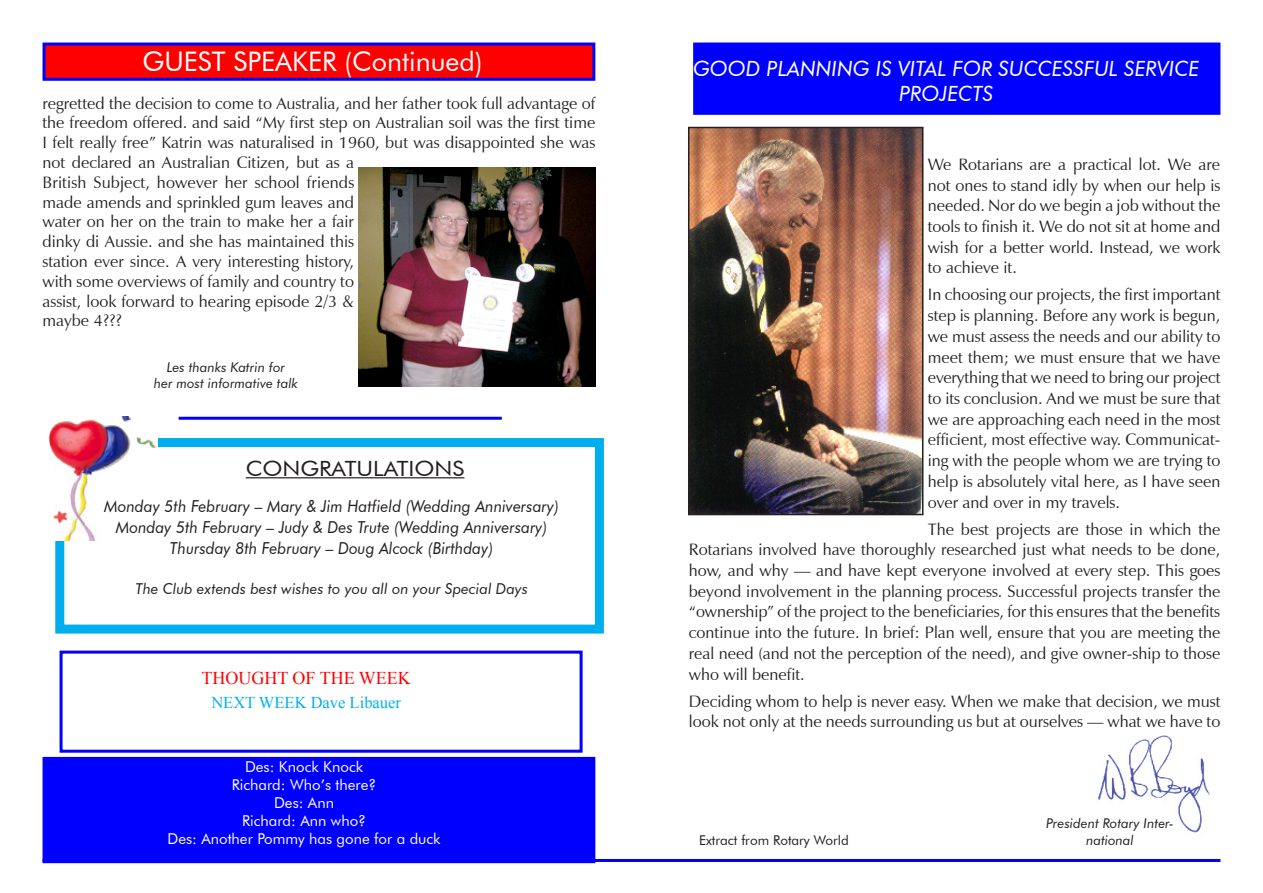
<style>
.page{position:relative;width:1263px;height:893px;background:#fff}
.page>*{position:absolute;margin:0;border:0;box-sizing:border-box;transform-origin:0 0}
.t1{font:27px "Futura BT";color:#fff}
.t2{font:italic 21px/25.2px "Futura BT";color:#fff;text-align:center}
.t3{font:21px "Futura BT";color:#231f20;scale:1.1 1}
.t4{font:18px "Times New Roman";color:#f00}
.t5{font:16.5px/20.7px "Zapf Humanist 601 BT";color:#231f20;text-align:justify}
.t6{font:italic 16.5px/21px "Futura BT";color:#231f20;text-align:center;scale:.95 1}
.t7{font:16.5px "Times New Roman";color:#00aeef}
.t8{font:15px/18px "Futura BT";color:#fff;text-align:center}
.t9{font:italic 15px "Futura BT";color:#231f20}
.t10{font:italic 13.5px/16.2px "Futura BT";color:#231f20;text-align:center}
.t11{font:13.5px "Futura BT";color:#231f20}
</style>
<div class="page">
<hr style="left:43px;top:859px;width:1177px;height:3px;background:#00f">
<div style="left:44px;top:44px;width:550px;height:35px;background:#f00"></div>
<div style="left:43px;top:43px;width:552px;height:38px;border:3px solid #00f"></div>
<div style="left:60px;top:651px;width:523px;height:102px;border:3px solid #00f"></div>
<div style="left:44px;top:758px;width:550px;height:104px;background:#00f"></div>
<div style="left:43px;top:757px;width:552px;height:106px;border:3px solid #00f"></div>
<div style="left:55px;top:438px;width:549px;height:196px;border:9px solid #00aeef"></div>
<img style="left:48px;top:417px;width:109px;height:123px">
<hr style="left:246px;top:477px;width:218px;height:1px;background:#231f20">
<img style="left:358px;top:167px;width:237px;height:220px">
<hr style="left:179px;top:417px;width:323px;height:3px;background:#00f">
<img style="left:1097px;top:735px;width:113px;height:98px">
<div style="left:695px;top:44px;width:524px;height:69px;background:#00f"></div>
<div style="left:693px;top:43px;width:527px;height:72px;border:3px solid #00f"></div>
<img style="left:691px;top:130px;width:229px;height:382px">
<div style="left:688px;top:127px;width:235px;height:388px;border:2px solid #231f20"></div>
<h1 class="t1" style="left:142px;top:45px;width:342px">GUEST SPEAKER (Continued)</h1>
<p class="t5" style="left:43px;top:93px;width:554px;line-height:19.8px;text-align:left">regretted the decision to come to Australia, and her father took full advantage of the freedom offered. and said “My first step on Australian soil was the first time I felt really free” Katrin was naturalised in 1960, but was disappointed she was not declared an Australian Citizen, but as a<br>British Subject, however her school friends<br>made amends and sprinkled gum leaves and<br>water on her on the train to make her a fair<br>dinky di Aussie. and she has maintained this<br>station ever since. A very interesting history,<br>with some overviews of family and country to<br>assist, look forward to hearing episode 2/3 &amp;<br>maybe 4???</p>
<p class="t10" style="left:154px;top:359px;width:146px">Les thanks Katrin for<br>her most informative talk</p>
<p class="t3" style="left:246px;top:455px;width:200px">CONGRATULATIONS</p>
<p class="t6" style="left:104px;top:495px;width:480px">Monday 5th February – Mary &amp; Jim Hatfield (Wedding Anniversary)<br>Monday 5th February – Judy &amp; Des Trute (Wedding Anniversary)<br>Thursday 8th February – Doug Alcock (Birthday)</p>
<p class="t9" style="left:135px;top:579px;width:394px">The Club extends best wishes to you all on your Special Days</p>
<p class="t4" style="left:201px;top:666px;width:211px">THOUGHT OF THE WEEK</p>
<p class="t7" style="left:211px;top:692px;width:191px">NEXT WEEK Dave Libauer</p>
<p class="t8" style="left:168px;top:757px;width:275px">Des: Knock Knock<br>Richard: Who’s there?<br>Des: Ann<br>Richard: Ann who?<br>Des: Another Pommy has gone for a duck</p>
<p class="t2" style="left:693px;top:56px;width:508px">GOOD PLANNING IS VITAL FOR SUCCESSFUL SERVICE<br>PROJECTS</p>
<p class="t5" style="left:928px;top:154px;width:294px">We Rotarians are a practical lot. We are not ones to stand idly by when our help is needed. Nor do we begin a job without the tools to finish it. We do not sit at home and wish for a better world. Instead, we work to achieve it.</p>
<p class="t5" style="left:928px;top:284px;width:294px">In choosing our projects, the first important step is planning. Before any work is begun, we must assess the needs and our ability to meet them; we must ensure that we have everything that we need to bring our project to its conclusion. And we must be sure that we are approaching each need in the most efficient, most effective way. Communicat&shy;ing with the people whom we are trying to help is absolutely vital here, as I have seen over and over in my travels.</p>
<p class="t5" style="left:689px;top:519px;width:533px;text-indent:239px">The best projects are those in which the Rotarians involved have thoroughly researched just what needs to be done, how, and why — and have kept everyone involved at every step. This goes beyond involvement in the planning process. Successful projects transfer the “ownership” of the project to the beneficiaries, for this ensures that the benefits continue into the future. In brief: Plan well, ensure that you are meeting the real need (and not the perception of the need), and give owner-ship to those who will benefit.</p>
<p class="t5" style="left:689px;top:690px;width:533px">Deciding whom to help is never easy. When we make that decision, we must look not only at the needs surrounding us but at ourselves — what we have to</p>
<p class="t11" style="left:699px;top:831px;width:151px">Extract from Rotary World</p>
<p class="t10" style="left:1046px;top:815px;width:129px">President Rotary Inter&shy;national</p>
</div>
